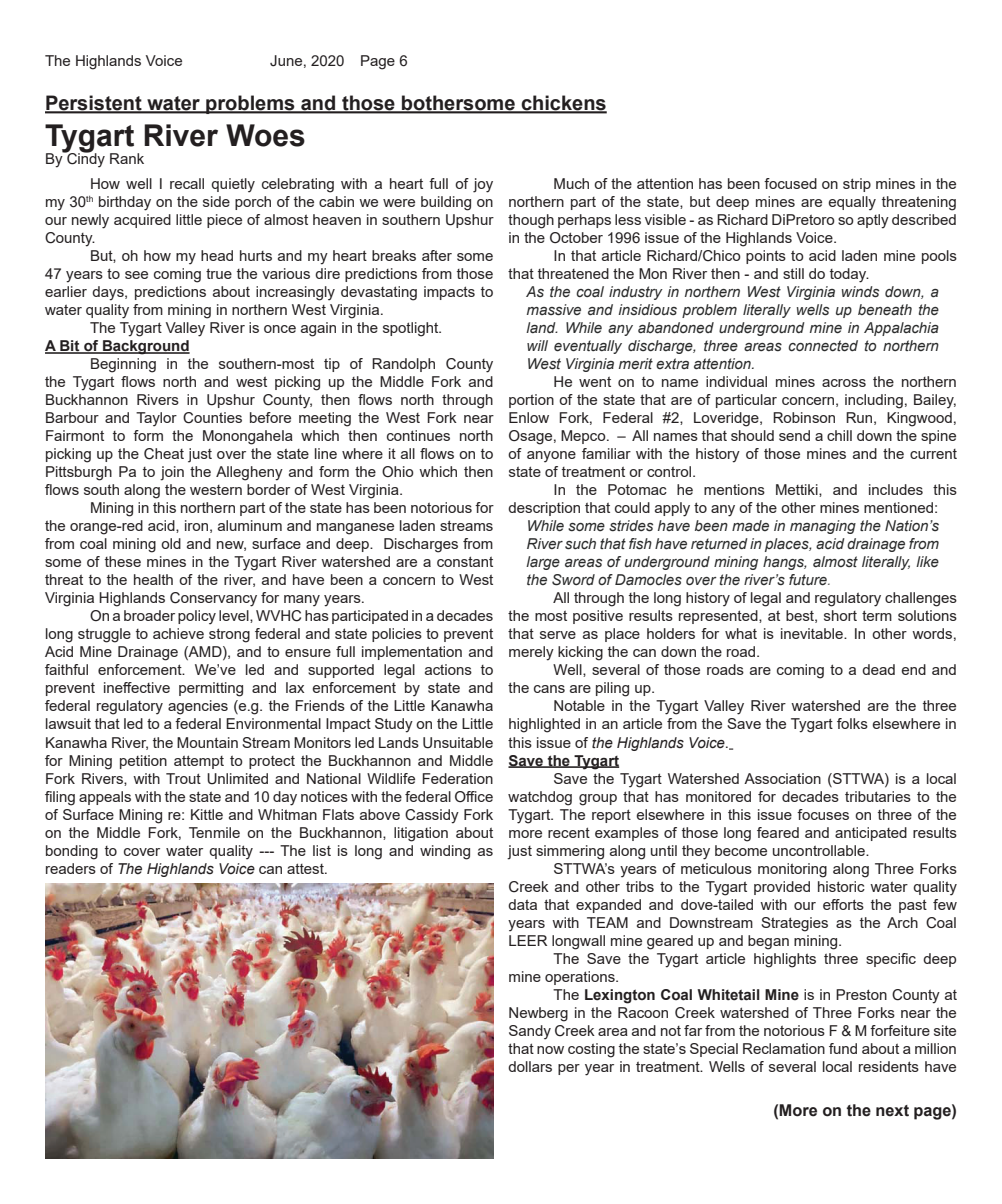
<style>
.page{position:relative;width:1002px;height:1204px;background:#fff}
.page>*{position:absolute;margin:0;border:0;box-sizing:border-box;transform-origin:0 0}
.t1{font:700 30px "Arial";color:#231f20}
.t2{font:700 20px "Arial";color:#231f20}
.t3{font:700 16.25px "Arial";color:#231f20}
.t4{font:15px/18px "Arial";color:#231f20;text-align:justify}
.t5{font:italic 15px/18px "Arial";color:#2a2b2b;text-align:justify}
.t6{font:700 15px "Arial";color:#231f20}
.s1{font-style:italic}
.s2{color:#646464}
.s3{font-weight:700}
</style>
<div class="page">
<hr style="left:45px;top:111px;width:561px;height:2px;background:#231f20">
<hr style="left:45px;top:352px;width:144px;height:2px;background:#231f20">
<hr style="left:508px;top:766px;width:111px;height:2px;background:#231f20">
<img style="left:45px;top:883px;width:448px;height:276px">
<p class="t4" style="left:45px;top:51px;width:139px">The Highlands Voice</p>
<p class="t4" style="left:270px;top:51px;width:139px">June, 2020 Page 6</p>
<h2 class="t2" style="left:45px;top:89px;width:563px">Persistent water problems and those bothersome chickens</h2>
<h1 class="t1" style="left:45px;top:115px;width:262px">Tygart River Woes</h1>
<p class="t4" style="left:90px;top:146px;width:405px;line-height:25.1px;text-indent:-45px">By Cindy Rank<br>How well I recall quietly celebrating with a heart full of joy</p>
<p class="t4" style="left:45px;top:193px;width:450px">my 30<sup>th</sup> birthday on the side porch of the cabin we were building on our newly acquired little piece of almost heaven in southern Upshur County.</p>
<p class="t4" style="left:90px;top:247px;width:405px">But, oh how my head hurts and my heart breaks after some</p>
<p class="t4" style="left:45px;top:265px;width:450px">47 years to see coming true the various dire predictions from those</p>
<p class="t4" style="left:45px;top:283px;width:450px">earlier days, predictions about increasingly devastating impacts to</p>
<p class="t4" style="left:45px;top:301px;width:340px">water quality from mining in northern West Virginia.</p>
<p class="t4" style="left:90px;top:319px;width:354px">The Tygart Valley River is once again in the spotlight.</p>
<p class="t6" style="left:45px;top:336px;width:146px">A Bit of Background</p>
<p class="t4" style="left:45px;top:355px;width:450px;text-indent:45px">Beginning in the southern-most tip of Randolph County the Tygart flows north and west picking up the Middle Fork and Buckhannon Rivers in Upshur County, then flows north through Barbour and Taylor Counties before meeting the West Fork near Fairmont to form the Monongahela which then continues north picking up the Cheat just over the state line where it all flows on to Pittsburgh Pa to join the Allegheny and form the Ohio which then flows south along the western border of West Virginia.</p>
<p class="t4" style="left:45px;top:499px;width:450px;text-indent:45px">Mining in this northern part of the state has been notorious for the orange-red acid, iron, aluminum and manganese laden streams from coal mining old and new, surface and deep. Discharges from some of these mines in the Tygart River watershed are a constant threat to the health of the river, and have been a concern to West Virginia Highlands Conservancy for many years.</p>
<p class="t4" style="left:45px;top:607px;width:450px;text-indent:45px">On a broader policy level, WVHC has participated in a decades long struggle to achieve strong federal and state policies to prevent Acid Mine Drainage (AMD), and to ensure full implementation and faithful enforcement. We’ve led and supported legal actions to prevent ineffective permitting and lax enforcement by state and federal regulatory agencies (e.g. the Friends of the Little Kanawha lawsuit that led to a federal Environmental Impact Study on the Little Kanawha River, the Mountain Stream Monitors led Lands Unsuitable for Mining petition attempt to protect the Buckhannon and Middle Fork Rivers, with Trout Unlimited and National Wildlife Federation filing appeals with the state and 10 day notices with the federal Office of Surface Mining re: Kittle and Whitman Flats above Cassidy Fork on the Middle Fork, Tenmile on the Buckhannon, litigation about bonding to cover water quality --- The list is long and winding as readers of <span class="s1">The Highlands Voice</span> can attest.</p>
<p class="t4" style="left:508px;top:175px;width:450px;text-indent:45px">Much of the attention has been focused on strip mines in the northern part of the state, but deep mines are equally threatening though perhaps less visible - as Richard DiPretoro so aptly described in the October 1996 issue of the Highlands Voice.</p>
<p class="t4" style="left:508px;top:247px;width:450px;text-indent:45px">In that article Richard/Chico points to acid laden mine pools that threatened the Mon River then - and still do today.</p>
<p class="t5" style="left:526px;top:283px;width:414px">As the coal industry in northern West Virginia winds down, a massive and insidious problem literally wells up beneath the land. While any abandoned underground mine in Appalachia will eventually discharge, three areas connected to northern West Virginia merit extra attention.</p>
<p class="t4" style="left:508px;top:373px;width:450px;text-indent:45px">He went on to name individual mines across the northern portion of the state that are of particular concern, including, Bailey, Enlow Fork, Federal #2, Loveridge, Robinson Run, Kingwood, Osage, Mepco. – All names that should send a chill down the spine of anyone familiar with the history of those mines and the current state of treatment or control.</p>
<p class="t4" style="left:508px;top:481px;width:450px;text-indent:45px">In the Potomac he mentions Mettiki, and includes this description that could apply to any of the other mines mentioned:</p>
<p class="t5" style="left:526px;top:517px;width:414px">While some strides have been made in managing the Nation’s River such that fish have returned in places, acid drainage from large areas of underground mining hangs, almost literally, like the Sword of Damocles over the river’s future<span class="s2">.</span></p>
<p class="t4" style="left:508px;top:589px;width:450px;text-indent:45px">All through the long history of legal and regulatory challenges the most positive results represented, at best, short term solutions that serve as place holders for what is inevitable. In other words, merely kicking the can down the road.</p>
<p class="t4" style="left:508px;top:661px;width:450px;text-indent:45px">Well, several of those roads are coming to a dead end and the cans are piling up.</p>
<p class="t4" style="left:508px;top:697px;width:450px;text-align:left;text-indent:45px">Notable in the Tygart Valley River watershed are the three highlighted in an article from the Save the Tygart folks elsewhere in this issue of <span class="s1">the Highlands Voice</span>.<br><span class="s3">Save the Tygart</span></p>
<p class="t4" style="left:508px;top:769px;width:450px;text-indent:45px">Save the Tygart Watershed Association (STTWA) is a local watchdog group that has monitored for decades tributaries to the Tygart. The report elsewhere in this issue focuses on three of the more recent examples of those long feared and anticipated results just simmering along until they become uncontrollable.</p>
<p class="t4" style="left:508px;top:859px;width:450px;text-indent:45px">STTWA’s years of meticulous monitoring along Three Forks Creek and other tribs to the Tygart provided historic water quality data that expanded and dove-tailed with our efforts the past few years with TEAM and Downstream Strategies as the Arch Coal LEER longwall mine geared up and began mining.</p>
<p class="t4" style="left:508px;top:949px;width:450px;text-indent:45px">The Save the Tygart article highlights three specific deep mine operations.</p>
<p class="t4" style="left:508px;top:985px;width:450px;text-indent:45px">The <span class="s3">Lexington Coal Whitetail Mine</span> is in Preston County at Newberg in the Racoon Creek watershed of Three Forks near the Sandy Creek area and not far from the notorious F &amp; M forfeiture site that now costing the state’s Special Reclamation fund about a million dollars per year in treatment. Wells of several local residents have</p>
<p class="t3" style="left:773px;top:1098px;width:185px">(More on the next page)</p>
</div>
